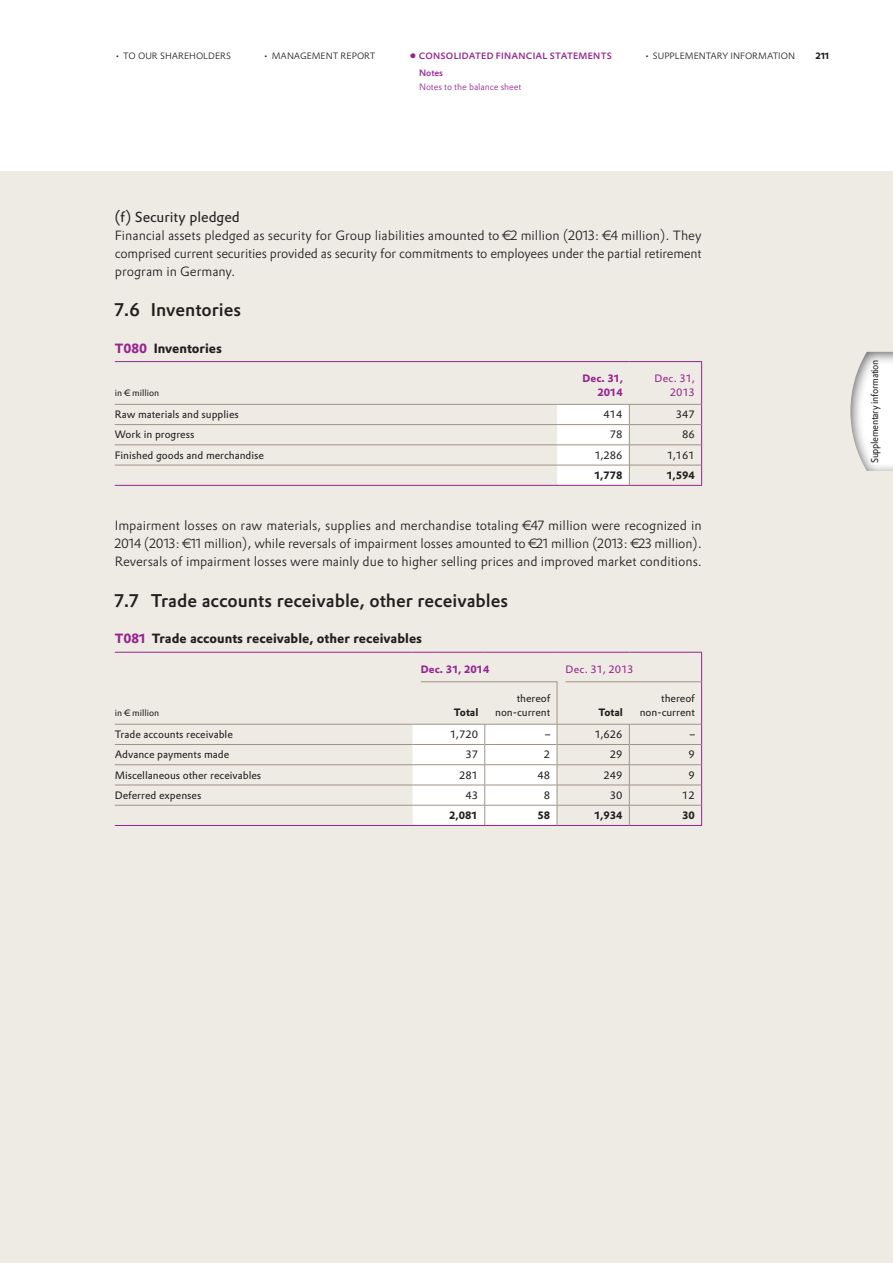
<style>
.page{position:relative;width:893px;height:1263px;background:#fff}
.page>*{position:absolute;margin:0;border:0;box-sizing:border-box;transform-origin:0 0}
.t1{font:500 18px "Evonik Prokyon";color:#231f20}
.t2{font:14.25px "Evonik Prokyon";color:#231f20}
.t3{font:300 13.2px/18px "Evonik Prokyon";letter-spacing:-.005em;color:#231f20;text-align:justify}
.t4{font:700 13.2px "Evonik Prokyon";color:#231f20}
.t5{font:10.5px/13.5px "Evonik Prokyon";color:#231f20;text-align:right}
.t6{font:700 10.5px "Evonik Prokyon";color:#231f20}
.t7{font:700 10.5px/13.5px "Evonik Prokyon";color:#95268f;text-align:right}
.t8{font:10.5px/13.5px "Evonik Prokyon";letter-spacing:.025em;color:#95268f;text-align:right}
.t9{font:9.75px "Evonik Prokyon";letter-spacing:-.03em;color:#231f20;scale:.94 1}
.t10{font:300 9px "Evonik Prokyon";color:#231f20}
.t11{font:500 9px "Evonik Prokyon";letter-spacing:.03em;color:#95268f}
.t12{font:300 9px "Evonik Prokyon";color:#95268f}
.t13{font:9px "Evonik Prokyon";color:#231f20}
.t14{font:700 9px "Evonik Prokyon";color:#231f20}
.s1{font-size:17.25px}
.s2{color:#95268f}
</style>
<div class="page">
<div style="left:0;top:171px;width:893px;height:1092px;background:#eeeae4"></div>
<svg style="left:557px;top:405px;width:73px;height:80px;background:#fcfbfb"></svg>
<hr style="left:557px;top:361px;width:72px;height:1px;background:#95268f">
<hr style="left:115px;top:361px;width:442px;height:1px;background:#95268f">
<hr style="left:629px;top:361px;width:73px;height:1px;background:#95268f">
<hr style="left:701px;top:362px;width:1px;height:42px;background:#95268f">
<svg style="left:701px;top:404px;width:1px;height:81px"></svg>
<hr style="left:115px;top:404px;width:442px;height:1px;background:#a09386">
<hr style="left:557px;top:404px;width:72px;height:1px;background:#a09386">
<hr style="left:629px;top:404px;width:72px;height:1px;background:#a09386">
<hr style="left:115px;top:424px;width:442px;height:1px;background:#a09386">
<hr style="left:557px;top:424px;width:72px;height:1px;background:#a09386">
<hr style="left:630px;top:424px;width:71px;height:1px;background:#a09386">
<hr style="left:115px;top:444px;width:442px;height:1px;background:#a09386">
<hr style="left:557px;top:444px;width:72px;height:1px;background:#a09386">
<hr style="left:630px;top:444px;width:71px;height:1px;background:#a09386">
<hr style="left:115px;top:465px;width:442px;height:1px;background:#a09386">
<hr style="left:557px;top:465px;width:72px;height:1px;background:#a09386">
<hr style="left:630px;top:465px;width:71px;height:1px;background:#a09386">
<hr style="left:115px;top:485px;width:443px;height:1px;background:#95268f">
<hr style="left:557px;top:485px;width:73px;height:1px;background:#95268f">
<hr style="left:630px;top:485px;width:72px;height:1px;background:#95268f">
<svg style="left:701px;top:653px;width:1px;height:28px"></svg>
<hr style="left:115px;top:652px;width:297px;height:1px;background:#95268f">
<hr style="left:412px;top:652px;width:73px;height:1px;background:#95268f">
<hr style="left:485px;top:652px;width:72px;height:1px;background:#95268f">
<hr style="left:557px;top:652px;width:72px;height:1px;background:#95268f">
<hr style="left:629px;top:652px;width:73px;height:1px;background:#95268f">
<hr style="left:557px;top:681px;width:1px;height:43px;background:#a09386">
<svg style="left:629px;top:725px;width:1px;height:100px"></svg>
<div style="left:412px;top:725px;width:146px;height:100px;background:#fff"></div>
<hr style="left:701px;top:681px;width:1px;height:43px;background:#95268f">
<svg style="left:701px;top:724px;width:1px;height:101px"></svg>
<hr style="left:115px;top:724px;width:297px;height:1px;background:#a09386">
<hr style="left:421px;top:681px;width:136px;height:1px;background:#a09386">
<hr style="left:566px;top:681px;width:135px;height:1px;background:#a09386">
<hr style="left:412px;top:724px;width:73px;height:1px;background:#a09386">
<hr style="left:485px;top:724px;width:72px;height:1px;background:#a09386">
<hr style="left:557px;top:724px;width:72px;height:1px;background:#a09386">
<hr style="left:629px;top:724px;width:72px;height:1px;background:#a09386">
<hr style="left:115px;top:744px;width:297px;height:1px;background:#a09386">
<hr style="left:412px;top:744px;width:72px;height:1px;background:#a09386">
<hr style="left:485px;top:744px;width:72px;height:1px;background:#a09386">
<hr style="left:557px;top:744px;width:72px;height:1px;background:#a09386">
<hr style="left:630px;top:744px;width:71px;height:1px;background:#a09386">
<hr style="left:115px;top:764px;width:297px;height:1px;background:#a09386">
<hr style="left:412px;top:764px;width:72px;height:1px;background:#a09386">
<hr style="left:485px;top:764px;width:72px;height:1px;background:#a09386">
<hr style="left:557px;top:764px;width:72px;height:1px;background:#a09386">
<hr style="left:630px;top:764px;width:71px;height:1px;background:#a09386">
<hr style="left:115px;top:785px;width:297px;height:1px;background:#a09386">
<hr style="left:412px;top:785px;width:72px;height:1px;background:#a09386">
<hr style="left:485px;top:785px;width:72px;height:1px;background:#a09386">
<hr style="left:557px;top:785px;width:72px;height:1px;background:#a09386">
<hr style="left:630px;top:785px;width:71px;height:1px;background:#a09386">
<hr style="left:115px;top:805px;width:297px;height:1px;background:#a09386">
<hr style="left:412px;top:805px;width:72px;height:1px;background:#a09386">
<hr style="left:485px;top:805px;width:72px;height:1px;background:#a09386">
<hr style="left:557px;top:805px;width:72px;height:1px;background:#a09386">
<hr style="left:630px;top:805px;width:71px;height:1px;background:#a09386">
<hr style="left:115px;top:825px;width:298px;height:1px;background:#95268f">
<hr style="left:412px;top:825px;width:73px;height:1px;background:#95268f">
<hr style="left:485px;top:825px;width:72px;height:1px;background:#95268f">
<hr style="left:557px;top:825px;width:73px;height:1px;background:#95268f">
<hr style="left:630px;top:825px;width:72px;height:1px;background:#95268f">
<div style="left:837px;top:340px;width:56px;height:133px;background:#231f20;opacity:.75"></div>
<p class="t10" style="left:115px;top:48px;width:118px">• To our shareholders</p>
<p class="t10" style="left:263px;top:48px;width:113px">• Managem ent report</p>
<p class="t11" style="left:408px;top:48px;width:205px"><span class="s1">•</span>Consolidated financial statements</p>
<p class="t10" style="left:644px;top:48px;width:152px">• Supplem entary information</p>
<p class="t14" style="left:816px;top:48px;width:15px">211</p>
<p class="t11" style="left:419px;top:66px;width:26px">Notes</p>
<p class="t12" style="left:419px;top:80px;width:104px">Notes to the balance sheet</p>
<p class="t2" style="left:115px;top:206px;width:127px">(f) Security pledged</p>
<p class="t3" style="left:115px;top:225px;width:588px">Financial assets pledged as security for Group liabilities amounted to €2 million (2013: €4 million). They comprised current securities provided as security for commitments to employees under the partial retirement program in Germany.</p>
<h1 class="t1" style="left:115px;top:296px;width:128px">7.6 Inventories</h1>
<p class="t4" style="left:115px;top:337px;width:109px"><span class="s2">T080</span> Inventories</p>
<p class="t13" style="left:115px;top:386px;width:46px">in € million</p>
<p class="t7" style="left:583px;top:371px;width:42px">Dec. 31,<br>2014</p>
<p class="t8" style="left:655px;top:371px;width:42px">Dec. 31,<br>2013</p>
<p class="t5" style="left:115px;top:407px;width:125px">Raw materials and supplies</p>
<p class="t5" style="left:604px;top:407px;width:18px">414</p>
<p class="t5" style="left:676px;top:407px;width:20px">347</p>
<p class="t5" style="left:115px;top:427px;width:81px">Work in progress</p>
<p class="t5" style="left:610px;top:427px;width:14px">78</p>
<p class="t5" style="left:682px;top:427px;width:14px">86</p>
<p class="t5" style="left:115px;top:448px;width:151px">Finished goods and merchandise</p>
<p class="t5" style="left:595px;top:448px;width:29px">1,286</p>
<p class="t5" style="left:667px;top:448px;width:29px">1,161</p>
<p class="t6" style="left:594px;top:467px;width:30px">1,778</p>
<p class="t6" style="left:667px;top:467px;width:30px">1,594</p>
<p class="t3" style="left:115px;top:516px;width:588px">Impairment losses on raw materials, supplies and merchandise totaling €47 million were recognized in 2014 (2013: €11 million), while reversals of impairment losses amounted to €21 million (2013: €23 million).<br>Reversals of impairment losses were mainly due to higher selling prices and improved market conditions.</p>
<h1 class="t1" style="left:115px;top:586px;width:395px">7.7 Trade accounts receivable, other receivables</h1>
<p class="t4" style="left:115px;top:628px;width:309px"><span class="s2">T081</span> Trade accounts receivable, other receivables</p>
<p class="t13" style="left:115px;top:705px;width:46px">in € million</p>
<p class="t7" style="left:421px;top:661px;width:70px">Dec. 31, 2014</p>
<p class="t8" style="left:566px;top:662px;width:69px">Dec. 31, 2013</p>
<p class="t6" style="left:454px;top:703px;width:26px">Total</p>
<p class="t5" style="left:495px;top:691px;width:57px">thereof non-current</p>
<p class="t6" style="left:598px;top:703px;width:26px">Total</p>
<p class="t5" style="left:640px;top:691px;width:57px">thereof non-current</p>
<p class="t5" style="left:115px;top:727px;width:120px">Trade accounts receivable</p>
<p class="t5" style="left:450px;top:727px;width:29px">1,720</p>
<p class="t5" style="left:545px;top:727px;width:7px">–</p>
<p class="t5" style="left:595px;top:727px;width:29px">1,626</p>
<p class="t5" style="left:690px;top:727px;width:7px">–</p>
<p class="t5" style="left:115px;top:747px;width:116px">Advance payments made</p>
<p class="t5" style="left:465px;top:747px;width:14px">37</p>
<p class="t5" style="left:544px;top:747px;width:8px">2</p>
<p class="t5" style="left:610px;top:747px;width:14px">29</p>
<p class="t5" style="left:688px;top:747px;width:8px">9</p>
<p class="t5" style="left:115px;top:767px;width:148px">Miscellaneous other receivables</p>
<p class="t5" style="left:459px;top:767px;width:20px">281</p>
<p class="t5" style="left:538px;top:767px;width:14px">48</p>
<p class="t5" style="left:604px;top:767px;width:20px">249</p>
<p class="t5" style="left:688px;top:767px;width:8px">9</p>
<p class="t5" style="left:115px;top:788px;width:88px">Deferred expenses</p>
<p class="t5" style="left:465px;top:788px;width:14px">43</p>
<p class="t5" style="left:544px;top:788px;width:8px">8</p>
<p class="t5" style="left:610px;top:788px;width:14px">30</p>
<p class="t5" style="left:682px;top:788px;width:14px">12</p>
<p class="t6" style="left:449px;top:807px;width:30px">2,081</p>
<p class="t6" style="left:538px;top:807px;width:14px">58</p>
<p class="t6" style="left:594px;top:807px;width:30px">1,934</p>
<p class="t6" style="left:682px;top:807px;width:14px">30</p>
<p class="t9" style="left:867px;top:463px;width:112px;rotate:-90deg">Supplementary information</p>
</div>
